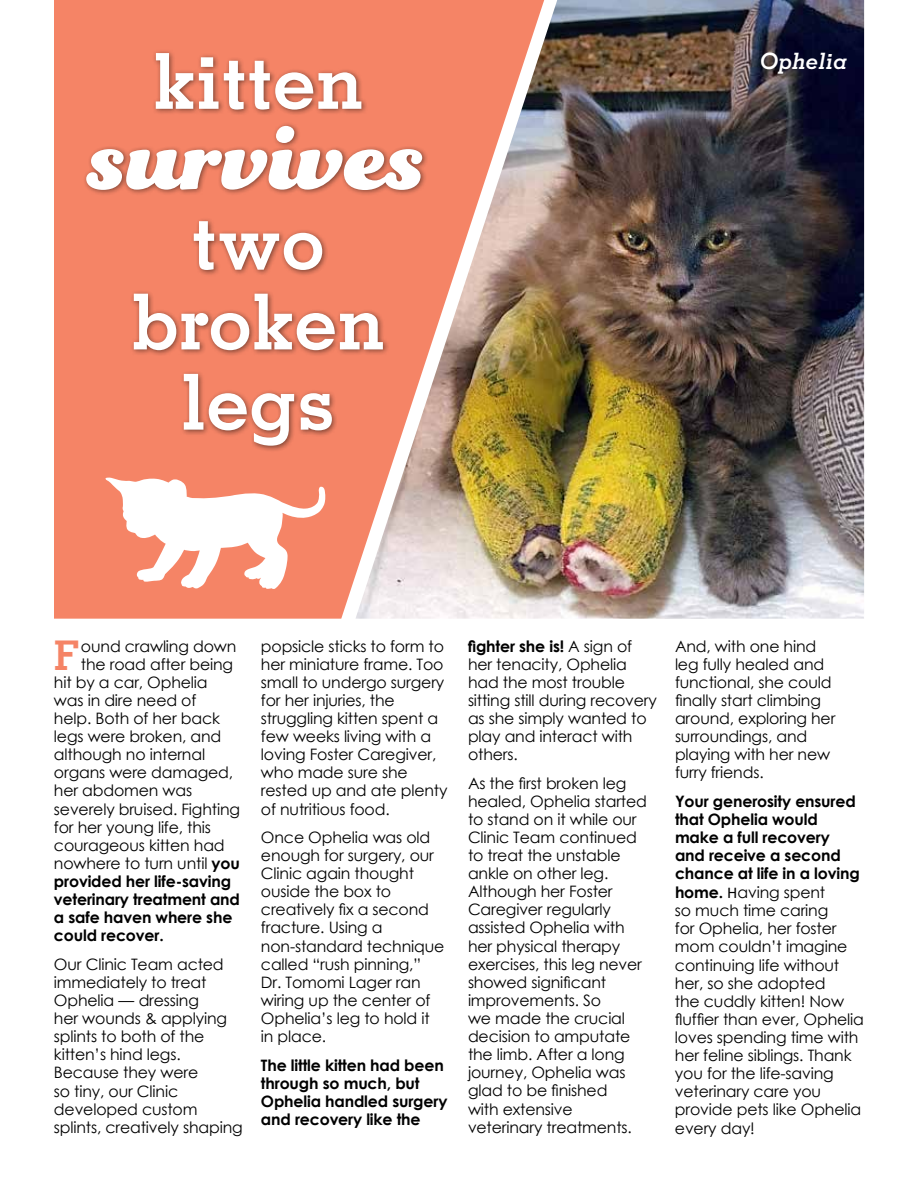
<style>
.page{position:relative;width:918px;height:1188px;background:#fff}
.page>*{position:absolute;margin:0;border:0;box-sizing:border-box;transform-origin:0 0}
.t1{font:700 126px "Funkydori";color:#fff}
.t2{font:700 77.25px/80.2px "Memphis LT Std";color:#fff;text-align:center}
.t3{font:700 40.8px "Memphis LT Std";color:#f58466}
.t4{font:italic 700 22.5px "Memphis LT Std";color:#fff}
.t5{font:15.75px/18.1px "Century Gothic";letter-spacing:-.01em;color:#000}
.t6{font:700 15.75px/18.1px "Century Gothic";letter-spacing:-.01em;color:#000}
.s1{font-weight:700}
.s2{font-family:"Calibri";font-size:16.5px}
</style>
<div class="page">
<div style="left:54px;top:0;width:302px;height:619px;background:#f58466"></div>
<img style="left:356px;top:0;width:508px;height:619px">
<div style="left:83px;top:50px;width:346px;height:403px;background:#000;opacity:.5"></div>
<svg style="left:103px;top:477px;width:223px;height:112px"></svg>
<h2 class="t2" style="left:153px;top:40px;width:212px">kitten</h2>
<h1 class="t1" style="left:89px;top:72px;width:339px">survives</h1>
<h2 class="t2" style="left:131px;top:201px;width:255px">two broken legs</h2>
<h3 class="t4" style="left:760px;top:47px;width:89px">Ophelia</h3>
<h3 class="t3" style="left:54px;top:630px;width:26px">F</h3>
<p class="t5" style="left:81px;top:637px;width:157px">ound crawling down</p>
<p class="t5" style="left:81px;top:655px;width:154px">the road after being</p>
<p class="t5" style="left:54px;top:673px;width:155px">hit by a car, Ophelia</p>
<p class="t5" style="left:54px;top:691px;width:144px">was in dire need of</p>
<p class="t5" style="left:54px;top:709px;width:167px">help. Both of her back</p>
<p class="t5" style="left:54px;top:727px;width:169px">legs were broken, and</p>
<p class="t5" style="left:54px;top:745px;width:153px">although no internal</p>
<p class="t5" style="left:54px;top:763px;width:181px">organs were damaged,</p>
<p class="t5" style="left:54px;top:781px;width:140px">her abdomen was</p>
<p class="t5" style="left:54px;top:800px;width:188px">severely bruised. Fighting</p>
<p class="t5" style="left:54px;top:818px;width:159px">for her young life, this</p>
<p class="t5" style="left:54px;top:836px;width:172px">courageous kitten had</p>
<p class="t5" style="left:54px;top:854px;width:187px">nowhere to turn until <span class="s1">you</span></p>
<p class="t6" style="left:54px;top:872px;width:179px">provided her life-saving</p>
<p class="t6" style="left:54px;top:890px;width:188px">veterinary treatment and</p>
<p class="t6" style="left:54px;top:908px;width:180px">a safe haven where she</p>
<p class="t6" style="left:54px;top:926px;width:111px">could recover.</p>
<p class="t5" style="left:54px;top:955px;width:190px">Our Clinic Team acted immediately to treat<br>Ophelia — dressing<br>her wounds &amp; applying splints to both of the kitten’s hind legs.<br>Because they were<br>so tiny, our Clinic developed custom splints, creatively shaping</p>
<p class="t5" style="left:261px;top:637px;width:188px">popsicle sticks to form to her miniature frame. Too small to undergo surgery for her injuries, the struggling kitten spent a few weeks living with a loving Foster Caregiver, who made sure she rested up and ate plenty of nutritious food.</p>
<p class="t5" style="left:261px;top:828px;width:185px">Once Ophelia was old enough for surgery, our<br>Clinic again thought ouside the box to creatively fix a second fracture. Using a non-standard technique called “rush pinning,”<br>Dr. Tomomi Lager ran wiring up the center of<br>Ophelia’s leg to hold it in place.</p>
<p class="t6" style="left:261px;top:1055px;width:188px">The little kitten had been through so much, but<br>Ophelia handled surgery and recovery like the</p>
<p class="t5" style="left:468px;top:637px;width:190px"><span class="s1">fighter she is!</span> A sign of her tenacity, Ophelia had the most trouble sitting still during recovery as she simply wanted to play and interact with others.</p>
<p class="t5" style="left:468px;top:774px;width:181px">As the first broken leg healed, Ophelia started to stand on it while our<br>Clinic Team continued to treat the unstable ankle on other leg.<br>Although her Foster<br>Caregiver regularly assisted Ophelia with her physical therapy exercises, this leg never showed significant improvements. So<br>we made the crucial decision to amputate the limb. After a long journey, Ophelia was glad to be finished<br>with extensive veterinary treatments.</p>
<p class="t5" style="left:675px;top:637px;width:162px">And, with one hind leg fully healed and functional, she could finally start climbing around, exploring her surroundings, and playing with her new furry friends.</p>
<p class="t5" style="left:675px;top:792px;width:191px"><span class="s1">Your generosity ensured that Ophelia would make a full recovery<br>and receive a second chance at life in a loving home.</span> <span class="s2">H</span>aving spent<br>so much time caring<br>for Ophelia, her foster mom couldn’t imagine continuing life without her, so she adopted<br>the cuddly kitten! Now fluffier than ever, Ophelia loves spending time with her feline siblings. Thank you for the life-saving veterinary care you provide pets like Ophelia every day!</p>
</div>
